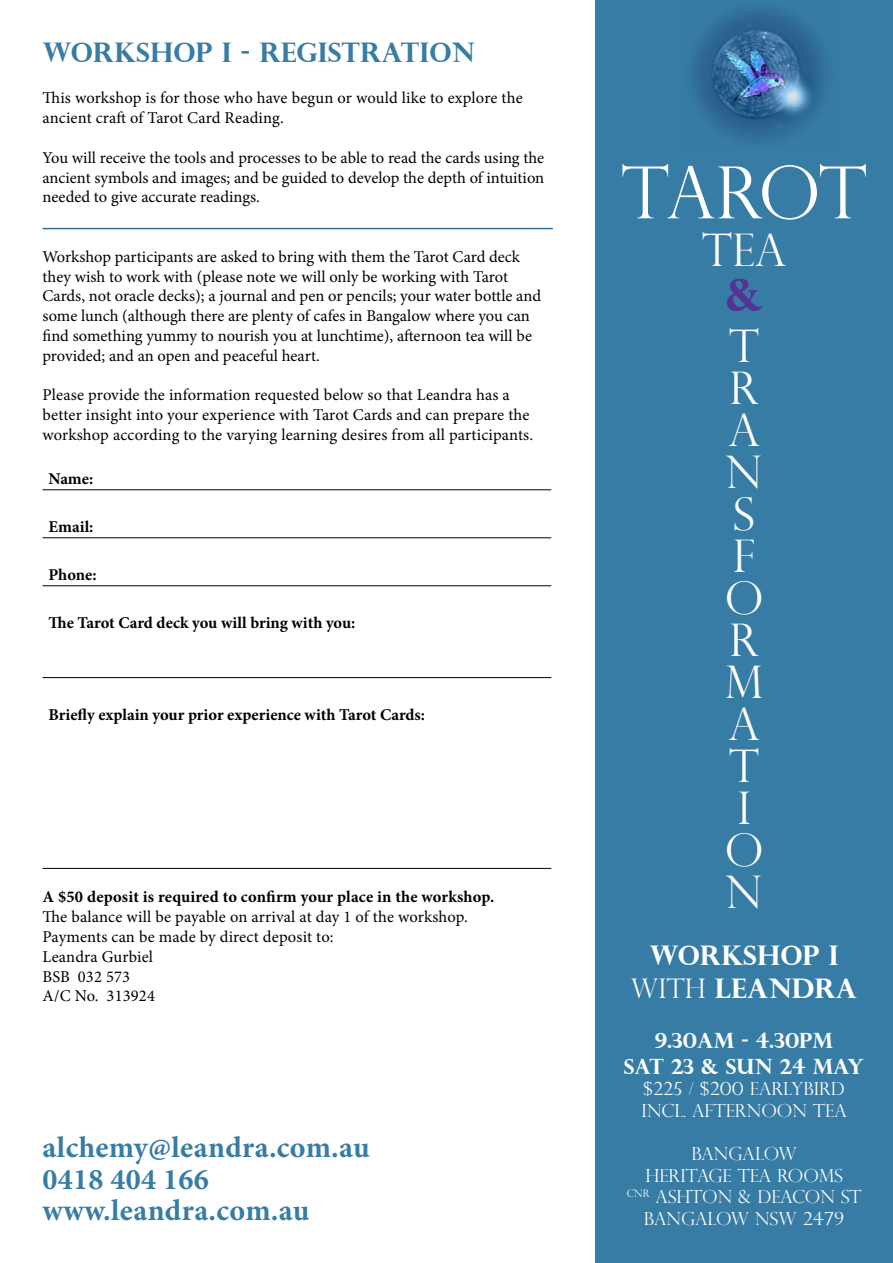
<style>
.page{position:relative;width:893px;height:1263px;background:#fff}
.page>*{position:absolute;margin:0;border:0;box-sizing:border-box;transform-origin:0 0}
.t1{font:300 72px "Perpetua Titling";letter-spacing:-.035em;color:#fff}
.t2{font:300 45px/42px "Perpetua Titling";color:#fff}
.t3{font:700 45px "Perpetua Titling";color:#563294}
.t4{font:700 30px/31.5px "Minion Pro";letter-spacing:.01em;color:#377ca5}
.t5{font:700 27px "Perpetua Titling";color:#377ca5}
.t6{font:700 27px/32.4px "Perpetua Titling";color:#fff;text-align:center}
.t7{font:700 21px/25.2px "Perpetua Titling";color:#fff;text-align:center}
.t8{font:300 18px/21.6px "Perpetua Titling";color:#fff}
.t9{font:16.5px/19.8px "Minion Pro";color:#000}
.t10{font:700 16.5px "Minion Pro";color:#000}
.s1{font-weight:300}
</style>
<div class="page">
<div style="left:595px;top:0;width:298px;height:1263px;background:#377ca5"></div>
<hr style="left:43px;top:489px;width:508px;height:1px;background:#000">
<hr style="left:43px;top:537px;width:508px;height:1px;background:#000">
<hr style="left:43px;top:585px;width:508px;height:1px;background:#000">
<hr style="left:43px;top:677px;width:508px;height:1px;background:#000">
<hr style="left:43px;top:868px;width:508px;height:1px;background:#000">
<img style="left:693px;top:9px;width:132px;height:131px">
<hr style="left:43px;top:228px;width:510px;height:1px;background:#32709e">
<h3 class="t5" style="left:43px;top:35px;width:434px">WORKSHOP I - REGISTRATION</h3>
<p class="t9" style="left:43px;top:88px;width:482px">This workshop is for those who have begun or would like to explore the ancient craft of Tarot Card Reading.</p>
<p class="t9" style="left:43px;top:148px;width:503px;text-align:justify">You will receive the tools and processes to be able to read the cards using the ancient symbols and images; and be guided to develop the depth of intuition needed to give accurate readings.</p>
<p class="t9" style="left:43px;top:247px;width:500px">Workshop participants are asked to bring with them the Tarot Card deck they wish to work with (please note we will only be working with Tarot Cards, not oracle decks); a journal and pen or pencils; your water bottle and some lunch (although there are plenty of cafes in Bangalow where you can find something yummy to nourish you at lunchtime), afternoon tea will be provided; and an open and peaceful heart.</p>
<p class="t9" style="left:43px;top:385px;width:492px">Please provide the information requested below so that Leandra has a better insight into your experience with Tarot Cards and can prepare the workshop according to the varying learning desires from all participants.</p>
<p class="t10" style="left:49px;top:467px;width:46px">Name:</p>
<p class="t10" style="left:49px;top:515px;width:46px">Email:</p>
<p class="t10" style="left:49px;top:563px;width:50px">Phone:</p>
<p class="t10" style="left:49px;top:611px;width:308px">The Tarot Card deck you will bring with you:</p>
<p class="t10" style="left:49px;top:703px;width:378px">Briefly explain your prior experience with Tarot Cards:</p>
<p class="t10" style="left:43px;top:885px;width:453px">A $50 deposit is required to confirm your place in the workshop.</p>
<p class="t9" style="left:43px;top:907px;width:427px">The balance will be payable on arrival at day 1 of the workshop.<br>Payments can be made by direct deposit to:<br>Leandra Gurbiel<br>BSB 032 573<br>A/C No. 313924</p>
<h3 class="t4" style="left:43px;top:1132px;width:329px">alchemy@leandra.com.au<br>0418 404 166 www.leandra.com.au</h3>
<h1 class="t1" style="left:621px;top:149px;width:247px">TAROT</h1>
<h2 class="t2" style="left:702px;top:229px;width:85px">TEA</h2>
<h2 class="t3" style="left:725px;top:267px;width:39px">&amp;</h2>
<h2 class="t2" style="left:725px;top:324px;width:40px">T<br>R<br>A<br>N<br>S<br>F<br>O<br>R<br>M<br>A<br>T<br>I<br>O<br>N</h2>
<h3 class="t6" style="left:631px;top:939px;width:228px">WORKSHOP I<br><span class="s1">WITH</span> LEANDRA</h3>
<p class="t7" style="left:624px;top:1028px;width:242px">9.30AM - 4.30PM<br>SAT 23 &amp; SUN 24 MAY</p>
<p class="t8" style="left:642px;top:1078px;width:207px">$225 / $200 EARLYBIRD<br>INCL. AFTERNOON TEA</p>
<p class="t8" style="left:627px;top:1142px;width:236px;text-align:center">BANGALOW<br>HERITAGE TEA ROOMS<br><sup>CNR</sup> ASHTON &amp; DEACON ST<br>BANGALOW NSW 2479</p>
</div>
